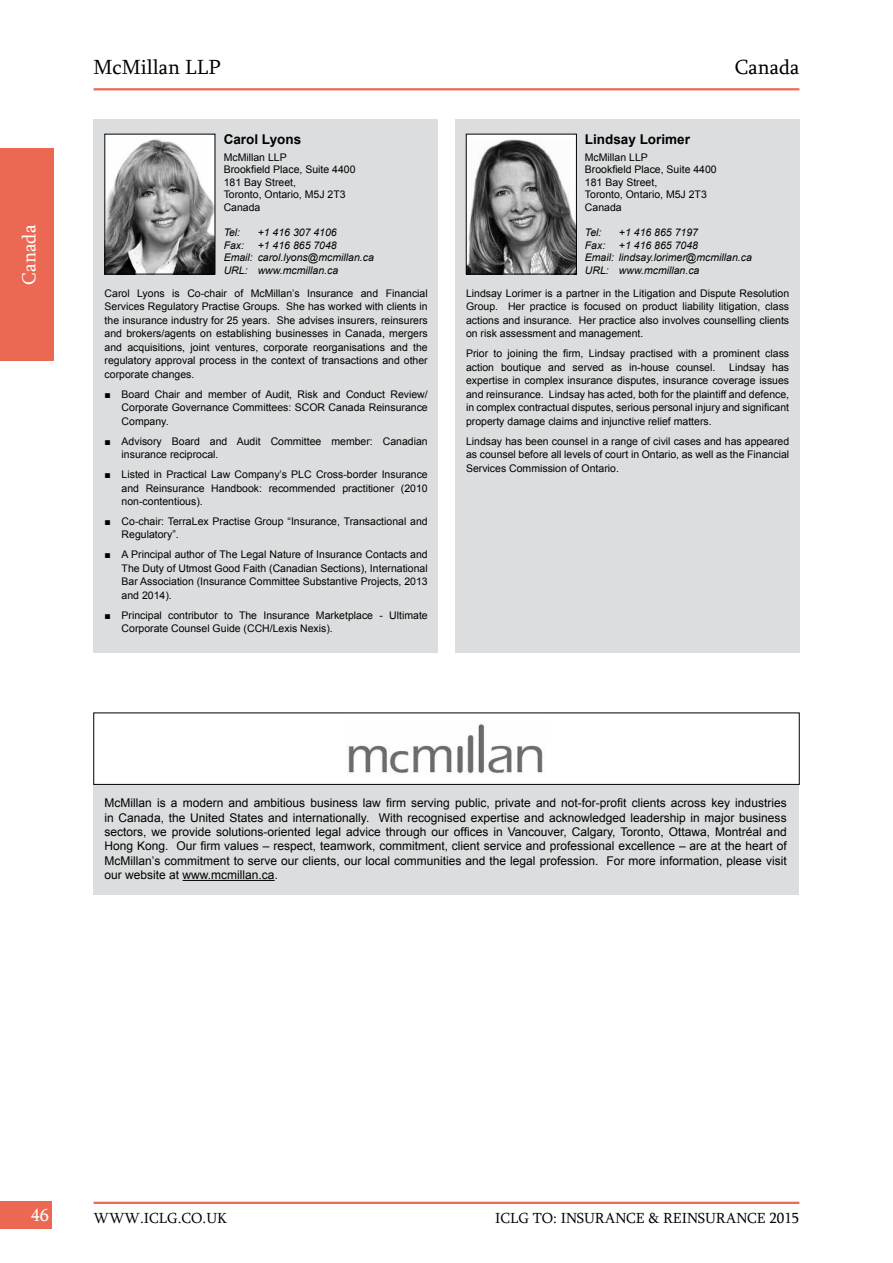
<style>
.page{position:relative;width:893px;height:1263px;background:#fff}
.page>*{position:absolute;margin:0;border:0;box-sizing:border-box;transform-origin:0 0}
.t1{font:21px "Sylfaen";color:#000}
.t2{font:19.5px "Sylfaen";color:#fff}
.t3{font:18px "Sylfaen";color:#fff}
.t4{font:15px "Sylfaen";color:#000}
.t5{font:700 13.5px "Arial";color:#000}
.t6{font:12px/14.4px "Arial";color:#000;text-align:justify}
.t7{font:10.5px/13.5px "Arial";color:#000;text-align:justify}
.t8{font:italic 10.5px/12.6px "Arial";color:#000}
.s1{font-family:"Times New Roman"}
</style>
<div class="page">
<div style="left:0;top:1201px;width:52px;height:28px;background:#eb6852"></div>
<hr style="left:94px;top:1202px;width:705px;height:2px;background:#eb6852">
<div style="left:0;top:148px;width:53px;height:213px;background:#eb6852"></div>
<div style="left:94px;top:119px;width:344px;height:534px;background:#dcddde"></div>
<div style="left:94px;top:784px;width:705px;height:111px;background:#dcddde"></div>
<div style="left:455px;top:119px;width:344px;height:534px;background:#dcddde"></div>
<hr style="left:183px;top:880px;width:92px;height:1px;background:#000">
<hr style="left:94px;top:88px;width:705px;height:2px;background:#eb6852">
<img style="left:107px;top:136px;width:106px;height:136px">
<div style="left:105px;top:134px;width:110px;height:140px;border:1px solid #000"></div>
<img style="left:347px;top:724px;width:196px;height:51px">
<img style="left:468px;top:136px;width:107px;height:136px">
<div style="left:466px;top:134px;width:111px;height:140px;border:1px solid #000"></div>
<h2 class="t2" style="left:16px;top:285px;width:61px;rotate:-90deg">Canada</h2>
<h1 class="t1" style="left:94px;top:53px;width:129px">McMillan LLP</h1>
<h1 class="t1" style="left:735px;top:53px;width:66px">Canada</h1>
<p class="t5" style="left:224px;top:130px;width:79px">Carol Lyons</p>
<p class="t7" style="left:224px;top:151px;width:133px;line-height:12.6px;text-align:left">McMillan LLP<br>Brookfield Place, Suite 4400<br>181 Bay Street,<br>Toronto, Ontario, M5J 2T3<br>Canada</p>
<p class="t8" style="left:224px;top:226px;width:18px">Tel:</p>
<p class="t8" style="left:258px;top:226px;width:81px">+1 416 307 4106</p>
<p class="t8" style="left:224px;top:239px;width:22px">Fax:</p>
<p class="t8" style="left:224px;top:239px;width:152px;text-indent:34px">+1 416 865 7048<br>Email: carol.lyons@mcmillan.ca<br>URL: www.mcmillan.ca</p>
<p class="t7" style="left:105px;top:286px;width:325px">Carol Lyons is Co-chair of McMillan’s Insurance and Financial Services Regulatory Practise Groups. She has worked with clients in the insurance industry for 25 years. She advises insurers, reinsurers and brokers/agents on establishing businesses in Canada, mergers and acquisitions, joint ventures, corporate reorganisations and the regulatory approval process in the context of transactions and other corporate changes.</p>
<p class="t7" style="left:122px;top:387px;width:308px;text-indent:-17px"><span class="s1">■</span> Board Chair and member of Audit, Risk and Conduct Review/ Corporate Governance Committees: SCOR Canada Reinsurance Company.</p>
<p class="t7" style="left:122px;top:434px;width:308px;text-indent:-17px"><span class="s1">■</span> Advisory Board and Audit Committee member: Canadian insurance reciprocal.</p>
<p class="t7" style="left:122px;top:468px;width:308px;text-indent:-17px"><span class="s1">■</span> Listed in Practical Law Company’s PLC Cross-border Insurance and Reinsurance Handbook: recommended practitioner (2010 non-contentious).</p>
<p class="t7" style="left:122px;top:514px;width:308px;text-indent:-17px"><span class="s1">■</span> Co-chair: TerraLex Practise Group “Insurance, Transactional and<br>Regulatory”.</p>
<p class="t7" style="left:122px;top:548px;width:308px;text-indent:-17px"><span class="s1">■</span> A Principal author of The Legal Nature of Insurance Contacts and The Duty of Utmost Good Faith (Canadian Sections), International Bar Association (Insurance Committee Substantive Projects, 2013 and 2014).</p>
<p class="t7" style="left:122px;top:608px;width:308px;text-indent:-17px"><span class="s1">■</span> Principal contributor to The Insurance Marketplace - Ultimate<br>Corporate Counsel Guide (CCH/Lexis Nexis).</p>
<p class="t5" style="left:585px;top:130px;width:107px">Lindsay Lorimer</p>
<p class="t7" style="left:585px;top:151px;width:133px;line-height:12.6px;text-align:left">McMillan LLP<br>Brookfield Place, Suite 4400<br>181 Bay Street,<br>Toronto, Ontario, M5J 2T3<br>Canada</p>
<p class="t8" style="left:585px;top:226px;width:18px">Tel:</p>
<p class="t8" style="left:619px;top:226px;width:81px">+1 416 865 7197</p>
<p class="t8" style="left:585px;top:239px;width:22px">Fax:</p>
<p class="t8" style="left:585px;top:239px;width:169px;text-indent:34px">+1 416 865 7048<br>Email: lindsay.lorimer@mcmillan.ca<br>URL: www.mcmillan.ca</p>
<p class="t7" style="left:466px;top:286px;width:325px">Lindsay Lorimer is a partner in the Litigation and Dispute Resolution Group. Her practice is focused on product liability litigation, class actions and insurance. Her practice also involves counselling clients on risk assessment and management.</p>
<p class="t7" style="left:466px;top:347px;width:325px">Prior to joining the firm, Lindsay practised with a prominent class action boutique and served as in-house counsel.</p>
<p class="t7" style="left:466px;top:360px;width:325px;text-indent:263px">Lindsay has expertise in complex insurance disputes, insurance coverage issues and reinsurance. Lindsay has acted, both for the plaintiff and defence, in complex contractual disputes, serious personal injury and significant property damage claims and injunctive relief matters.</p>
<p class="t7" style="left:466px;top:434px;width:325px">Lindsay has been counsel in a range of civil cases and has appeared as counsel before all levels of court in Ontario, as well as the Financial Services Commission of Ontario.</p>
<p class="t6" style="left:105px;top:796px;width:684px">McMillan is a modern and ambitious business law firm serving public, private and not-for-profit clients across key industries in Canada, the United States and internationally. With recognised expertise and acknowledged leadership in major business sectors, we provide solutions-oriented legal advice through our offices in Vancouver, Calgary, Toronto, Ottawa, Montréal and Hong Kong. Our firm values – respect, teamwork, commitment, client service and professional excellence – are at the heart of McMillan’s commitment to serve our clients, our local communities and the legal profession. For more information, please visit our website at www.mcmillan.ca.</p>
<h3 class="t3" style="left:31px;top:1202px;width:20px">46</h3>
<h3 class="t4" style="left:94px;top:1208px;width:135px">WWW.ICLG.CO.UK</h3>
<h3 class="t4" style="left:495px;top:1208px;width:306px">ICLG TO: INSURANCE &amp; REINSURANCE 2015</h3>
</div>
